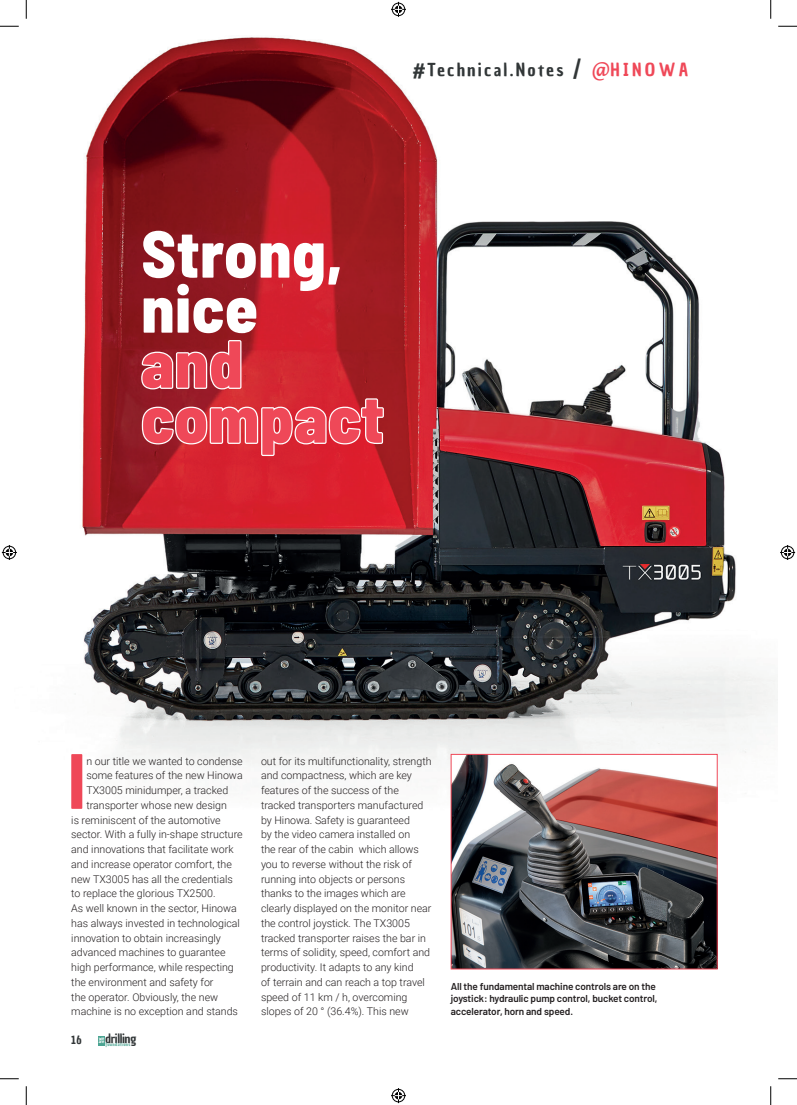
<style>
.page{position:relative;width:797px;height:1105px;background:#fff}
.page>*{position:absolute;margin:0;border:0;box-sizing:border-box;transform-origin:0 0}
.t1{font:700 semi-condensed 78.12px "Barlow";color:#ef4858}
.t2{font:800 semi-condensed 66.25px/55px "Barlow";letter-spacing:.01em;color:#fff}
.t3{font:800 semi-condensed 66.25px/55px "Barlow";letter-spacing:.01em;color:#ef4858}
.t4{font:17.5px "Chau Philomene One";letter-spacing:.13em;color:#313637}
.t5{font:12.5px "Chau Philomene One";letter-spacing:-.03em;color:#313637}
.t6{font:11.25px "Chau Philomene One";color:#313637}
.t7{font:300 10.62px/14.8px "Roboto";color:#231f20}
.t8{font:600 10px/12.5px "Barlow";letter-spacing:-.01em;color:#231f20}
.t9{font:4.75px "Chau Philomene One";color:#fff}
.t10{font:4.62px "Chau Philomene One";letter-spacing:.08em;color:#4ba492}
.s1{font-size:20px}
.s2{font-family:"Merriweather";font-weight:900;color:#ef4858}
.s3{color:#ef4858}
</style>
<div class="page">
<img style="left:75px;top:10px;width:702px;height:860px">
<img style="left:453px;top:756px;width:262px;height:211px">
<div style="left:451px;top:754px;width:266px;height:215px;border:1px solid #ef4858"></div>
<div style="left:98px;top:1036px;width:7px;height:10px;background:#4ba492"></div>
<svg style="left:140px;top:338px;width:246px;height:120px;background:#c54049"></svg>
<svg style="left:0;top:25px;width:19px;height:2px"></svg>
<svg style="left:778px;top:25px;width:19px;height:2px"></svg>
<svg style="left:0;top:1078px;width:19px;height:1px"></svg>
<svg style="left:778px;top:1078px;width:19px;height:1px"></svg>
<svg style="left:25px;top:0;width:2px;height:19px"></svg>
<svg style="left:25px;top:1086px;width:2px;height:19px"></svg>
<svg style="left:770px;top:0;width:1px;height:19px"></svg>
<svg style="left:770px;top:1086px;width:1px;height:19px"></svg>
<svg style="left:391px;top:2px;width:15px;height:15px"></svg>
<svg style="left:391px;top:1088px;width:15px;height:15px"></svg>
<svg style="left:2px;top:545px;width:15px;height:15px"></svg>
<svg style="left:780px;top:545px;width:15px;height:15px"></svg>
<p class="t4" style="left:412px;top:58px;width:277px">#Technical.Notes <span class="s1">/</span> <span class="s2">@</span><span class="s3">HINOWA</span></p>
<p class="t2" style="left:141px;top:222px;width:203px">Strong, nice</p>
<p class="t3" style="left:141px;top:332px;width:244px">and compact</p>
<p class="t1" style="left:67px;top:724px;width:21px">I</p>
<p class="t7" style="left:86px;top:753px;width:158px">n our title we wanted to condense</p>
<p class="t7" style="left:86px;top:768px;width:158px">some features of the new Hinowa</p>
<p class="t7" style="left:86px;top:782px;width:143px">TX3005 minidumper, a tracked</p>
<p class="t7" style="left:86px;top:797px;width:142px">transporter whose new design</p>
<p class="t7" style="left:71px;top:812px;width:151px">is reminiscent of the automotive</p>
<p class="t7" style="left:71px;top:827px;width:173px">sector. With a fully in-shape structure</p>
<p class="t7" style="left:71px;top:841px;width:164px">and innovations that facilitate work</p>
<p class="t7" style="left:71px;top:856px;width:162px">and increase operator comfort, the</p>
<p class="t7" style="left:71px;top:871px;width:163px">new TX3005 has all the credentials</p>
<p class="t7" style="left:71px;top:886px;width:146px">to replace the glorious TX2500.</p>
<p class="t7" style="left:71px;top:900px;width:170px">As well known in the sector, Hinowa has always invested in technological innovation to obtain increasingly advanced machines to guarantee high performance, while respecting the environment and safety for<br>the operator. Obviously, the new machine is no exception and stands</p>
<p class="t6" style="left:71px;top:1033px;width:12px">16</p>
<p class="t5" style="left:105px;top:1030px;width:32px">drilling</p>
<p class="t10" style="left:105px;top:1041px;width:27px">foundations</p>
<p class="t9" style="left:99px;top:1035px;width:7px">we</p>
<p class="t9" style="left:99px;top:1038px;width:7px">are</p>
<p class="t7" style="left:261px;top:753px;width:172px">out for its multifunctionality, strength and compactness, which are key features of the success of the tracked transporters manufactured by Hinowa. Safety is guaranteed<br>by the video camera installed on<br>the rear of the cabin which allows you to reverse without the risk of running into objects or persons thanks to the images which are clearly displayed on the monitor near the control joystick. The TX3005 tracked transporter raises the bar in terms of solidity, speed, comfort and productivity. It adapts to any kind<br>of terrain and can reach a top travel speed of 11 km / h, overcoming slopes of 20 ° (36.4%). This new</p>
<p class="t8" style="left:451px;top:979px;width:208px">All the fundamental machine controls are on the joystick: hydraulic pump control, bucket control, accelerator, horn and speed.</p>
</div>
